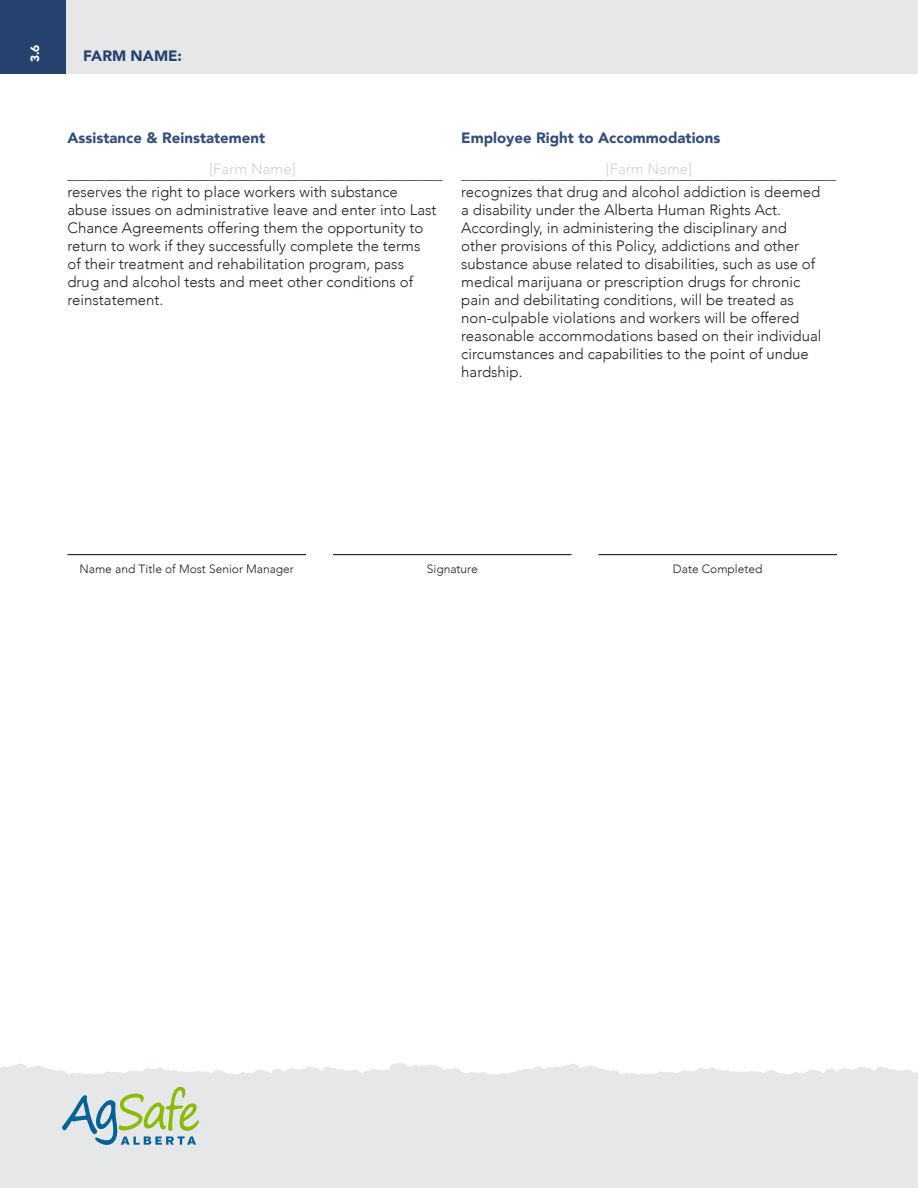
<style>
.page{position:relative;width:918px;height:1188px;background:#fff}
.page>*{position:absolute;margin:0;border:0;box-sizing:border-box;transform-origin:0 0}
.t1{font:300 15px/18px "Avenir";color:#231f20}
.t2{font:900 15px "Avenir";color:#354e79}
.t3{font:300 15px "Avenir";color:#d1d2d4}
.t4{font:900 15px "Avenir";color:#24426d}
.t5{font:300 12px "Avenir";color:#231f20}
.t6{font:900 12px "Avenir";color:#fff}
</style>
<div class="page">
<div style="left:0;top:1064px;width:390px;height:124px;background:#e6e7e9"></div>
<div style="left:325px;top:1071px;width:9px;height:7px;background:#e6e7e9;border-radius:50%"></div>
<div style="left:302px;top:1071px;width:9px;height:7px;background:#e6e7e9;border-radius:50%"></div>
<div style="left:390px;top:1063px;width:528px;height:125px;background:#e6e7e9"></div>
<svg style="left:62px;top:1087px;width:137px;height:58px;background:#bacebe"></svg>
<div style="left:0;top:0;width:918px;height:73px;background:#e6e7e9"></div>
<div style="left:0;top:0;width:66px;height:73px;background:#24426d"></div>
<hr style="left:68px;top:554px;width:238px;height:1px;background:#231f20">
<hr style="left:333px;top:554px;width:239px;height:1px;background:#231f20">
<hr style="left:598px;top:554px;width:239px;height:1px;background:#231f20">
<p class="t6" style="left:25px;top:62px;width:19px;rotate:-90deg">3.6</p>
<p class="t4" style="left:83px;top:43px;width:100px">FARM NAME:</p>
<p class="t2" style="left:461px;top:125px;width:261px">Employee Right to Accommodations</p>
<p class="t1" style="left:461px;top:165px;width:376px">__________________________________________________</p>
<p class="t1" style="left:461px;top:183px;width:362px">recognizes that drug and alcohol addiction is deemed a disability under the Alberta Human Rights Act.<br>Accordingly, in administering the disciplinary and other provisions of this Policy, addictions and other substance abuse related to disabilities, such as use of medical marijuana or prescription drugs for chronic pain and debilitating conditions, will be treated as non-culpable violations and workers will be offered reasonable accommodations based on their individual circumstances and capabilities to the point of undue hardship.</p>
<p class="t2" style="left:68px;top:125px;width:199px">Assistance &amp; Reinstatement</p>
<p class="t1" style="left:68px;top:165px;width:376px">__________________________________________________</p>
<p class="t1" style="left:68px;top:183px;width:371px">reserves the right to place workers with substance abuse issues on administrative leave and enter into Last Chance Agreements offering them the opportunity to return to work if they successfully complete the terms of their treatment and rehabilitation program, pass drug and alcohol tests and meet other conditions of reinstatement.</p>
<p class="t3" style="left:209px;top:159px;width:88px">[Farm Name]</p>
<p class="t3" style="left:606px;top:160px;width:88px">[Farm Name]</p>
<p class="t5" style="left:80px;top:562px;width:216px">Name and Title of Most Senior Manager</p>
<p class="t5" style="left:427px;top:562px;width:52px">Signature</p>
<p class="t5" style="left:673px;top:562px;width:91px">Date Completed</p>
</div>
